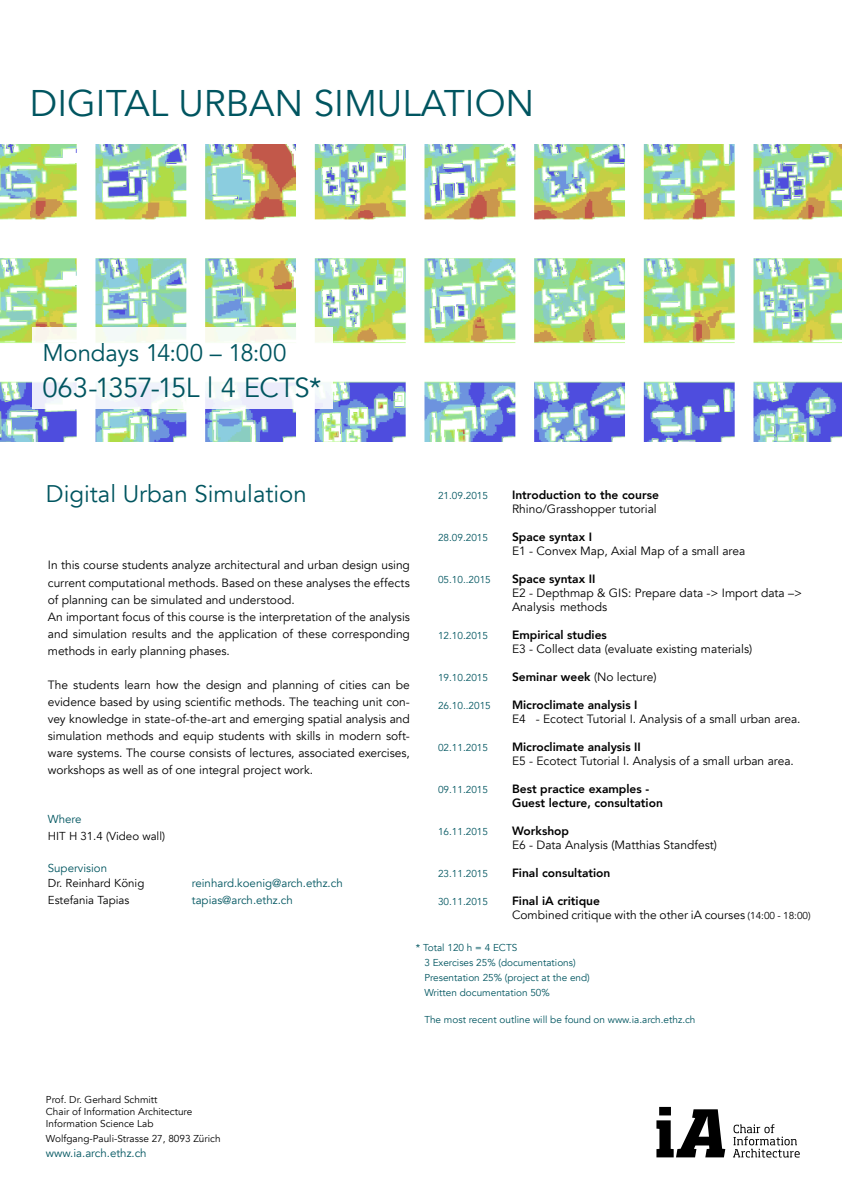
<style>
.page{position:relative;width:842px;height:1191px;background:#fff}
.page>*{position:absolute;margin:0;border:0;box-sizing:border-box;transform-origin:0 0}
.t1{font:37px "Avenir";color:#005560}
.t2{font:27.5px "Avenir";letter-spacing:-.02em;color:#005560}
.t3{font:24px "Avenir";color:#005560}
.t4{font:12px/17px "Avenir";color:#000}
.t5{font:800 12px/14px "Avenir";color:#000}
.t6{font:11.5px "Avenir";color:#005560}
.t7{font:11.5px "Avenir";color:#000}
.t8{font:10px/15px "Avenir";color:#005560}
.t9{font:10px/12px "Avenir";color:#000}
.s1{font-weight:400}
.s2{font-weight:800}
.s3{font-size:10px}
</style>
<div class="page">
<img style="left:0;top:145px;width:842px;height:297px">
<svg style="left:733px;top:1124px;width:67px;height:33px"></svg>
<svg style="left:656px;top:1107px;width:69px;height:50px"></svg>
<div style="left:33px;top:327px;width:300px;height:82px;background:linear-gradient(to bottom,#fffff9,#f6f8fe)"></div>
<h1 class="t1" style="left:30px;top:81px;width:506px">DIGITAL URBAN SIMULATION</h1>
<h3 class="t3" style="left:42px;top:338px;width:246px">Mondays 14:00 – 18:00</h3>
<h2 class="t2" style="left:42px;top:371px;width:280px">063-1357-15L | 4 ECTS*</h2>
<h3 class="t3" style="left:46px;top:480px;width:262px">Digital Urban Simulation</h3>
<p class="t8" style="left:438px;top:488px;width:52px">21.09.2015</p>
<p class="t5" style="left:512px;top:488px;width:148px">Introduction to the course</p>
<p class="t4" style="left:512px;top:500px;width:146px">Rhino/Grasshopper tutorial</p>
<p class="t8" style="left:438px;top:530px;width:52px">28.09.2015</p>
<p class="t5" style="left:512px;top:530px;width:82px">Space syntax I</p>
<p class="t4" style="left:512px;top:542px;width:235px">E1 - Convex Map, Axial Map of a small area</p>
<p class="t8" style="left:438px;top:572px;width:54px">05.10..2015</p>
<p class="t5" style="left:512px;top:572px;width:85px">Space syntax II</p>
<p class="t4" style="left:512px;top:586px;width:292px;line-height:14px">E2 - Depthmap &amp; GIS: Prepare data -&gt; Import data –&gt;<br>Analysis methods</p>
<p class="t8" style="left:438px;top:628px;width:52px">12.10.2015</p>
<p class="t5" style="left:512px;top:628px;width:96px">Empirical studies</p>
<p class="t4" style="left:512px;top:640px;width:242px">E3 - Collect data (evaluate existing materials)</p>
<p class="t8" style="left:438px;top:670px;width:52px">19.10.2015</p>
<p class="t5" style="left:512px;top:670px;width:146px">Seminar week <span class="s1">(No lecture)</span></p>
<p class="t8" style="left:438px;top:698px;width:54px">26.10..2015</p>
<p class="t5" style="left:512px;top:698px;width:127px">Microclimate analysis I</p>
<p class="t4" style="left:512px;top:710px;width:290px">E4 - Ecotect Tutorial I. Analysis of a small urban area.</p>
<p class="t8" style="left:438px;top:740px;width:52px">02.11.2015</p>
<p class="t5" style="left:512px;top:740px;width:130px">Microclimate analysis II</p>
<p class="t4" style="left:512px;top:752px;width:283px">E5 - Ecotect Tutorial I. Analysis of a small urban area.</p>
<p class="t8" style="left:438px;top:782px;width:52px">09.11.2015</p>
<p class="t5" style="left:512px;top:782px;width:152px">Best practice examples -<br>Guest lecture, consultation</p>
<p class="t8" style="left:438px;top:824px;width:52px">16.11.2015</p>
<p class="t5" style="left:512px;top:824px;width:59px">Workshop</p>
<p class="t4" style="left:512px;top:836px;width:206px">E6 - Data Analysis (Matthias Standfest)</p>
<p class="t8" style="left:438px;top:866px;width:52px">23.11.2015</p>
<p class="t5" style="left:512px;top:866px;width:100px">Final consultation</p>
<p class="t8" style="left:438px;top:894px;width:52px">30.11.2015</p>
<p class="t4" style="left:512px;top:894px;width:300px;line-height:14px"><span class="s2">Final iA critique<br></span>Combined critique with the other iA courses <span class="s3">(14:00 - 18:00)</span></p>
<p class="t8" style="left:424px;top:940px;width:167px;text-indent:-8px">* Total 120 h = 4 ECTS<br>3 Exercises 25% (documentations)<br>Presentation 25% (project at the end)<br>Written documentation 50%</p>
<p class="t8" style="left:424px;top:1012px;width:273px">The most recent outline will be found on www.ia.arch.ethz.ch</p>
<p class="t4" style="left:48px;top:557px;width:364px">In this course students analyze architectural and urban design using current computational methods. Based on these analyses the effects of planning can be simulated and understood.<br>An important focus of this course is the interpretation of the analysis and simulation results and the application of these corresponding methods in early planning phases.</p>
<p class="t4" style="left:48px;top:676px;width:364px;text-align:justify">The students learn how the design and planning of cities can be evidence based by using scientific methods. The teaching unit con&shy;vey knowledge in state-of-the-art and emerging spatial analysis and simulation methods and equip students with skills in modern soft&shy;ware systems. The course consists of lectures, associated exercises, workshops as well as of one integral project work.</p>
<p class="t6" style="left:48px;top:811px;width:35px">Where</p>
<p class="t7" style="left:48px;top:828px;width:119px">HIT H 31.4 (Video wall)</p>
<p class="t6" style="left:48px;top:860px;width:61px">Supervision</p>
<p class="t7" style="left:48px;top:875px;width:98px">Dr. Reinhard König</p>
<p class="t6" style="left:192px;top:875px;width:152px">reinhard.koenig@arch.ethz.ch</p>
<p class="t7" style="left:48px;top:892px;width:83px">Estefania Tapias</p>
<p class="t6" style="left:192px;top:892px;width:102px">tapias@arch.ethz.ch</p>
<p class="t9" style="left:46px;top:1093px;width:148px">Prof. Dr. Gerhard Schmitt<br>Chair of Information Architecture<br>Information Science Lab</p>
<p class="t9" style="left:46px;top:1132px;width:176px">Wolfgang-Pauli-Strasse 27, 8093 Zürich</p>
<p class="t6" style="left:46px;top:1145px;width:102px">www.ia.arch.ethz.ch</p>
</div>
